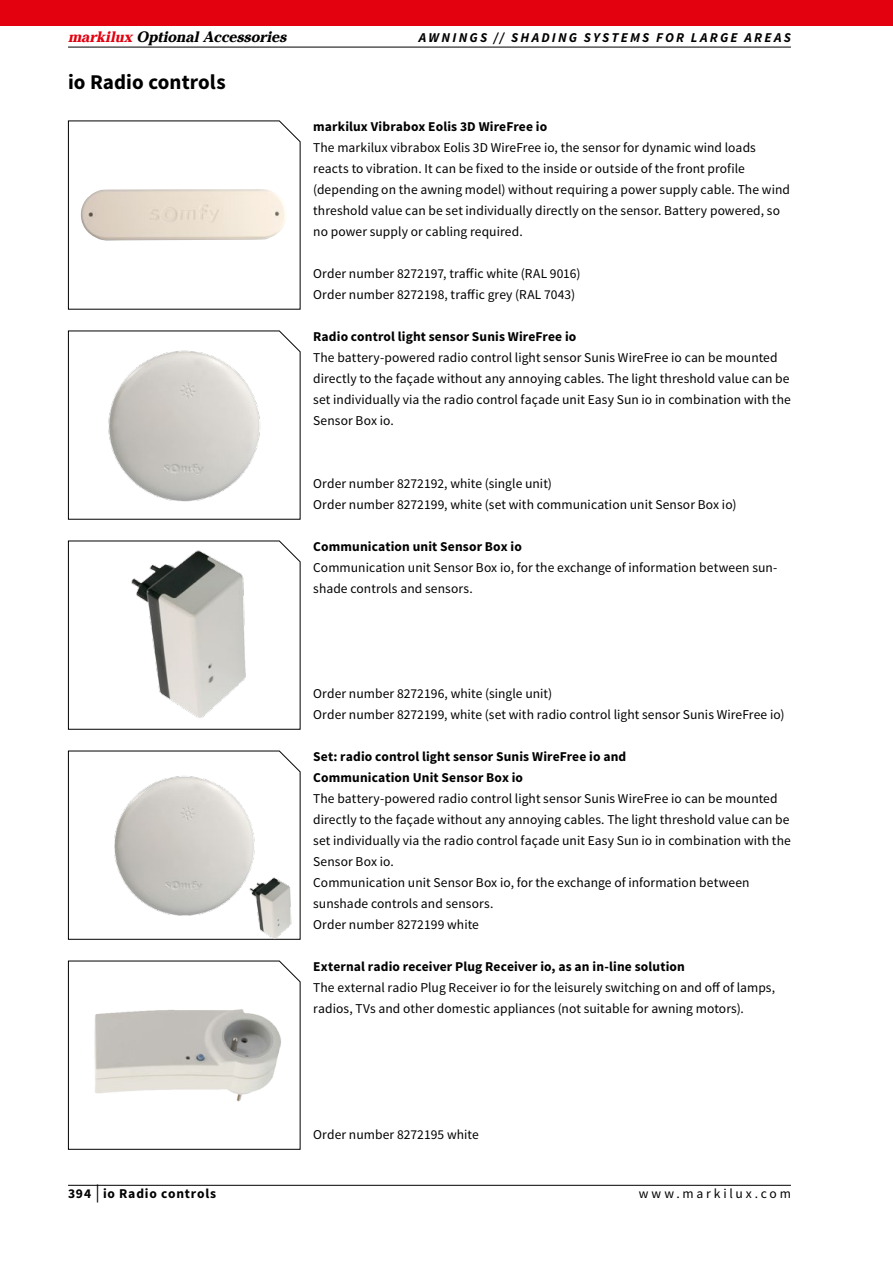
<style>
.page{position:relative;width:893px;height:1263px;background:#fff}
.page>*{position:absolute;margin:0;border:0;box-sizing:border-box;transform-origin:0 0}
.t1{font:700 21px "Source Sans Pro";color:#000}
.t2{font:15px "markilux Header";letter-spacing:.005em;color:#000}
.t3{font:13.5px/21px "Source Sans Pro";letter-spacing:.005em;color:#000}
.t4{font:700 13.5px/21px "Source Sans Pro";letter-spacing:.01em;color:#000}
.t5{font:italic 700 13.5px "Source Sans Pro";letter-spacing:.165em;color:#000}
.t6{font:700 13.5px "Source Sans Pro";letter-spacing:.06em;color:#000}
.t7{font:13.5px "Source Sans Pro";letter-spacing:.21em;color:#000}
.s1{color:#e3000f}
.s2{font-weight:400;font-size:18px}
</style>
<div class="page">
<div style="left:0;top:0;width:893px;height:26px;background:#e3000f"></div>
<hr style="left:68px;top:47px;width:723px;height:1px;background:#000">
<hr style="left:68px;top:1185px;width:723px;height:1px;background:#000">
<svg style="left:68px;top:120px;width:233px;height:190px"></svg>
<svg style="left:68px;top:330px;width:233px;height:190px"></svg>
<svg style="left:68px;top:540px;width:233px;height:190px"></svg>
<svg style="left:68px;top:750px;width:233px;height:190px"></svg>
<svg style="left:68px;top:960px;width:233px;height:190px"></svg>
<img style="left:245px;top:877px;width:48px;height:63px">
<p class="t2" style="left:68px;top:24px;width:220px"><span class="s1">markilux</span> Optional Accessories</p>
<p class="t5" style="left:419px;top:29px;width:374px">AWNINGS // SHADING SYSTEMS FOR LARGE AREAS</p>
<h1 class="t1" style="left:68px;top:69px;width:159px">io Radio controls</h1>
<p class="t4" style="left:313px;top:117px;width:235px">markilux Vibrabox Eolis 3D WireFree io</p>
<p class="t3" style="left:313px;top:137px;width:478px">The markilux vibrabox Eolis 3D WireFree io, the sensor for dynamic wind loads reacts to vibration. It can be fixed to the inside or outside of the front profile (depending on the awning model) without requiring a power supply cable. The wind threshold value can be set individually directly on the sensor. Battery powered, so no power supply or cabling required.</p>
<p class="t3" style="left:313px;top:263px;width:269px">Order number 8272197, traffic white (RAL 9016)<br>Order number 8272198, traffic grey (RAL 7043)</p>
<p class="t4" style="left:313px;top:327px;width:265px">Radio control light sensor Sunis WireFree io</p>
<p class="t3" style="left:313px;top:347px;width:479px">The battery-powered radio control light sensor Sunis WireFree io can be mounted directly to the façade without any annoying cables. The light threshold value can be set individually via the radio control façade unit Easy Sun io in combination with the Sensor Box io.</p>
<p class="t3" style="left:313px;top:473px;width:425px">Order number 8272192, white (single unit)<br>Order number 8272199, white (set with communication unit Sensor Box io)</p>
<p class="t4" style="left:313px;top:537px;width:210px">Communication unit Sensor Box io</p>
<p class="t3" style="left:313px;top:557px;width:466px">Communication unit Sensor Box io, for the exchange of information between sun&shy;shade controls and sensors.</p>
<p class="t3" style="left:313px;top:683px;width:473px">Order number 8272196, white (single unit)<br>Order number 8272199, white (set with radio control light sensor Sunis WireFree io)</p>
<p class="t4" style="left:313px;top:747px;width:315px">Set: radio control light sensor Sunis WireFree io and<br>Communication Unit Sensor Box io</p>
<p class="t3" style="left:313px;top:788px;width:479px">The battery-powered radio control light sensor Sunis WireFree io can be mounted directly to the façade without any annoying cables. The light threshold value can be set individually via the radio control façade unit Easy Sun io in combination with the Sensor Box io.<br>Communication unit Sensor Box io, for the exchange of information between sunshade controls and sensors.<br>Order number 8272199 white</p>
<p class="t4" style="left:313px;top:957px;width:373px">External radio receiver Plug Receiver io, as an in-line solution</p>
<p class="t3" style="left:313px;top:977px;width:463px">The external radio Plug Receiver io for the leisurely switching on and off of lamps, radios, TVs and other domestic appliances (not suitable for awning motors).</p>
<p class="t3" style="left:313px;top:1124px;width:167px">Order number 8272195 white</p>
<p class="t6" style="left:68px;top:1185px;width:150px">394 <span class="s2">|</span> io Radio controls</p>
<p class="t7" style="left:639px;top:1185px;width:154px">www.markilux.com</p>
</div>
